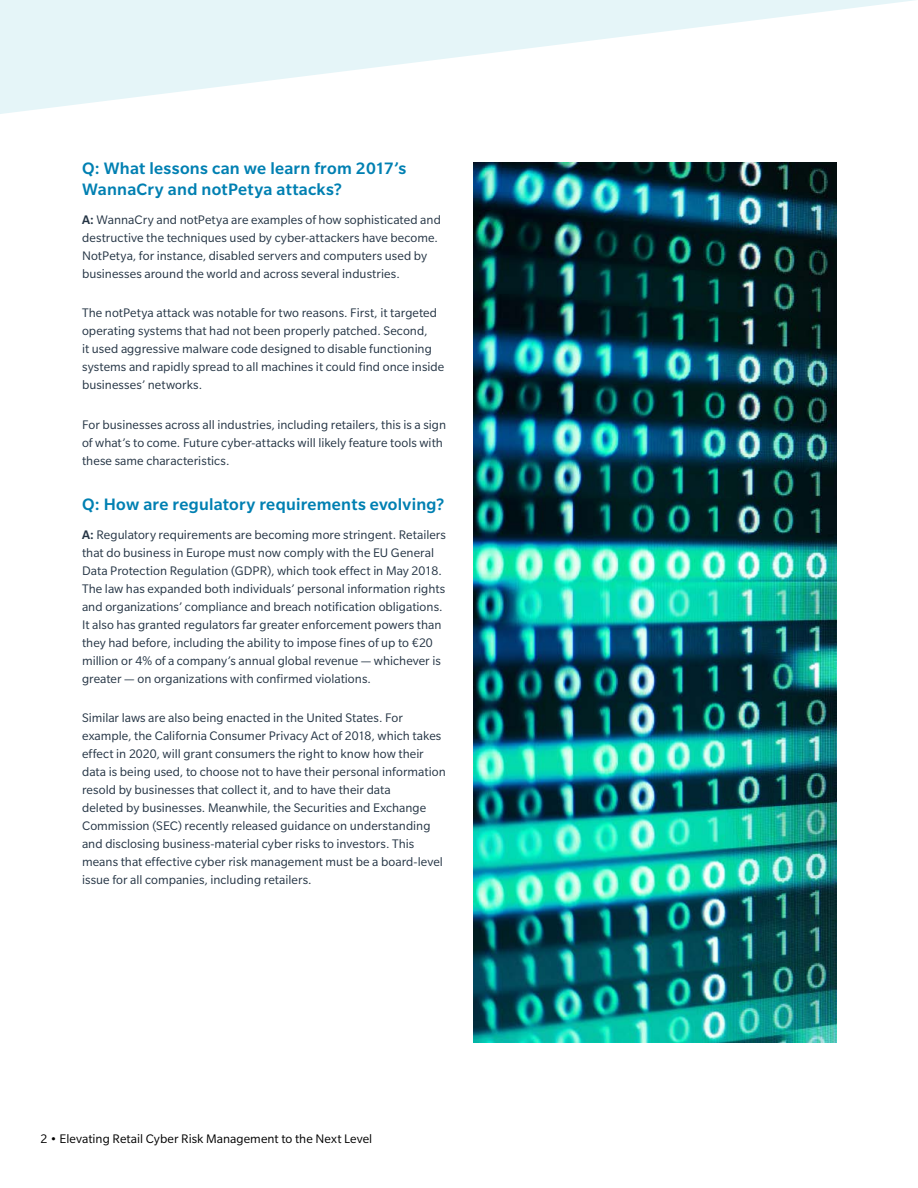
<style>
.page{position:relative;width:918px;height:1188px;background:#fff}
.page>*{position:absolute;margin:0;border:0;box-sizing:border-box;transform-origin:0 0}
.t1{font:500 18px/21px "Slate Pro";letter-spacing:.015em;color:#0080b2}
.t2{font:13.5px/18px "Slate Pro";letter-spacing:.005em;color:#243444}
.t3{font:13.5px "Slate Pro";letter-spacing:.005em;color:#000}
.s1{font-weight:500}
</style>
<div class="page">
<svg style="left:0;top:0;width:915px;height:114px;fill:#ecf7f9"></svg>
<img style="left:473px;top:162px;width:363px;height:880px">
<h1 class="t1" style="left:82px;top:157px;width:326px">Q: What lessons can we learn from 2017’s<br>WannaCry and notPetya attacks?</h1>
<p class="t2" style="left:82px;top:210px;width:360px"><span class="s1">A:</span> WannaCry and notPetya are examples of how sophisticated and destructive the techniques used by cyber-attackers have become.<br>NotPetya, for instance, disabled servers and computers used by businesses around the world and across several industries.</p>
<p class="t2" style="left:82px;top:304px;width:364px">The notPetya attack was notable for two reasons. First, it targeted operating systems that had not been properly patched. Second,<br>it used aggressive malware code designed to disable functioning systems and rapidly spread to all machines it could find once inside businesses’ networks.</p>
<p class="t2" style="left:82px;top:415px;width:365px">For businesses across all industries, including retailers, this is a sign of what’s to come. Future cyber-attacks will likely feature tools with these same characteristics.</p>
<h1 class="t1" style="left:82px;top:494px;width:364px">Q: How are regulatory requirements evolving?</h1>
<p class="t2" style="left:82px;top:526px;width:365px"><span class="s1">A:</span> Regulatory requirements are becoming more stringent. Retailers that do business in Europe must now comply with the EU General Data Protection Regulation (GDPR), which took effect in May 2018.<br>The law has expanded both individuals’ personal information rights and organizations’ compliance and breach notification obligations.<br>It also has granted regulators far greater enforcement powers than they had before, including the ability to impose fines of up to €20 million or 4% of a company’s annual global revenue — whichever is greater — on organizations with confirmed violations.</p>
<p class="t2" style="left:82px;top:709px;width:365px">Similar laws are also being enacted in the United States. For example, the California Consumer Privacy Act of 2018, which takes effect in 2020, will grant consumers the right to know how their data is being used, to choose not to have their personal information resold by businesses that collect it, and to have their data<br>deleted by businesses. Meanwhile, the Securities and Exchange Commission (SEC) recently released guidance on understanding and disclosing business-material cyber risks to investors. This means that effective cyber risk management must be a board-level issue for all companies, including retailers.</p>
<p class="t3" style="left:40px;top:1132px;width:333px">2 • Elevating Retail Cyber Risk Management to the Next Level</p>
</div>
